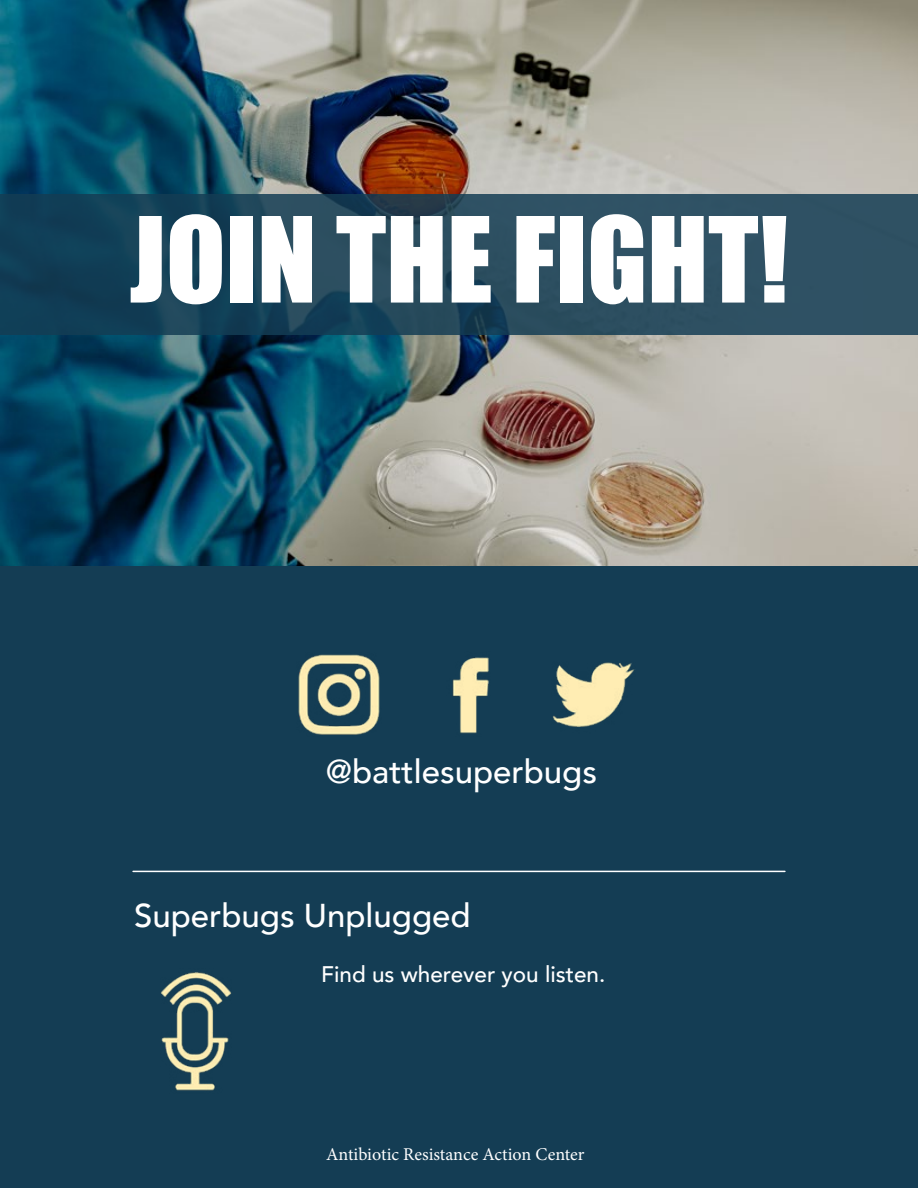
<style>
.page{position:relative;width:918px;height:1188px;background:#143d54}
.page>*{position:absolute;margin:0;border:0;box-sizing:border-box;transform-origin:0 0}
.t1{font:109.5px "Impact";color:#fff}
.t2{font:500 33px "Avenir";color:#fff}
.t3{font:500 22.5px "Avenir";color:#fff}
.t4{font:18px "Minion Pro";color:#fff}
</style>
<div class="page">
<img style="left:0;top:0;width:918px;height:566px">
<svg style="left:0;top:194px;width:918px;height:140px;fill:#2c4e60"></svg>
<img style="left:552px;top:662px;width:83px;height:65px">
<img style="left:452px;top:657px;width:37px;height:77px">
<img style="left:298px;top:654px;width:82px;height:81px">
<img style="left:161px;top:972px;width:71px;height:119px">
<hr style="left:133px;top:871px;width:652px;height:1px;background:#fff">
<h1 class="t1" style="left:130px;top:175px;width:660px">JOIN THE FIGHT!</h1>
<p class="t2" style="left:326px;top:743px;width:273px">@battlesuperbugs</p>
<p class="t2" style="left:134px;top:887px;width:338px">Superbugs Unplugged</p>
<p class="t3" style="left:321px;top:955px;width:286px">Find us wherever you listen.</p>
<p class="t4" style="left:326px;top:1142px;width:260px">Antibiotic Resistance Action Center</p>
</div>
